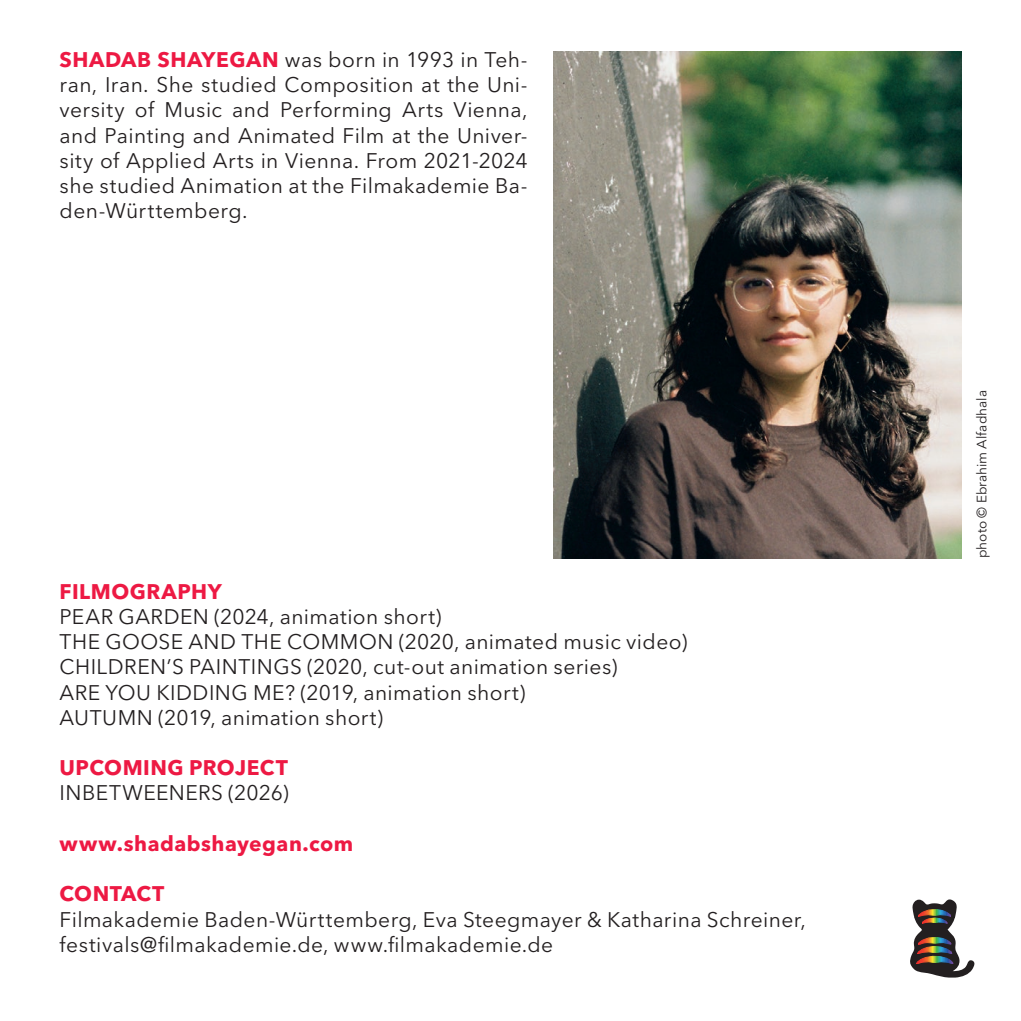
<style>
.page{position:relative;width:1021px;height:1021px;background:#fff}
.page>*{position:absolute;margin:0;border:0;box-sizing:border-box;transform-origin:0 0}
.t1{font:21px/25.2px "Avenir Next LT Pro";letter-spacing:.02em;color:#231f20;text-align:justify}
.t2{font:700 21px "Avenir Next LT Pro";letter-spacing:.025em;color:#ed1943}
.t3{font:13.5px "Avenir Next LT Pro";color:#231f20}
.s1{font-weight:700;color:#ed1943}
</style>
<div class="page">
<svg style="left:910px;top:899px;width:64px;height:78px"></svg>
<img style="left:553px;top:51px;width:408px;height:507px">
<p class="t1" style="left:60px;top:47px;width:469px"><span class="s1">SHADAB SHAYEGAN</span> was born in 1993 in Teh&shy;ran, Iran. She studied Composition at the Uni&shy;versity of Music and Performing Arts Vienna, and Painting and Animated Film at the Univer&shy;sity of Applied Arts in Vienna. From 2021-2024 she studied Animation at the Filmakademie Ba&shy;den-Württemberg.</p>
<p class="t2" style="left:60px;top:578px;width:164px">FILMOGRAPHY</p>
<p class="t1" style="left:60px;top:604px;width:383px">PEAR GARDEN (2024, animation short)</p>
<p class="t1" style="left:60px;top:629px;width:629px">THE GOOSE AND THE COMMON (2020, animated music video)</p>
<p class="t1" style="left:60px;top:654px;width:559px">CHILDREN’S PAINTINGS (2020, cut-out animation series)</p>
<p class="t1" style="left:60px;top:679px;width:467px">ARE YOU KIDDING ME? (2019, animation short)</p>
<p class="t1" style="left:60px;top:705px;width:325px">AUTUMN (2019, animation short)</p>
<p class="t2" style="left:60px;top:755px;width:230px">UPCOMING PROJECT</p>
<p class="t1" style="left:60px;top:780px;width:231px">INBETWEENERS (2026)</p>
<p class="t2" style="left:60px;top:830px;width:295px">www.shadabshayegan.com</p>
<p class="t2" style="left:60px;top:881px;width:106px">CONTACT</p>
<p class="t1" style="left:60px;top:906px;width:748px">Filmakademie Baden-Württemberg, Eva Steegmayer &amp; Katharina Schreiner,</p>
<p class="t1" style="left:60px;top:931px;width:495px">festivals@filmakademie.de, www.filmakademie.de</p>
<p class="t3" style="left:973px;top:558px;width:169px;rotate:-90deg">photo © Ebrahim Alfadhala</p>
</div>
